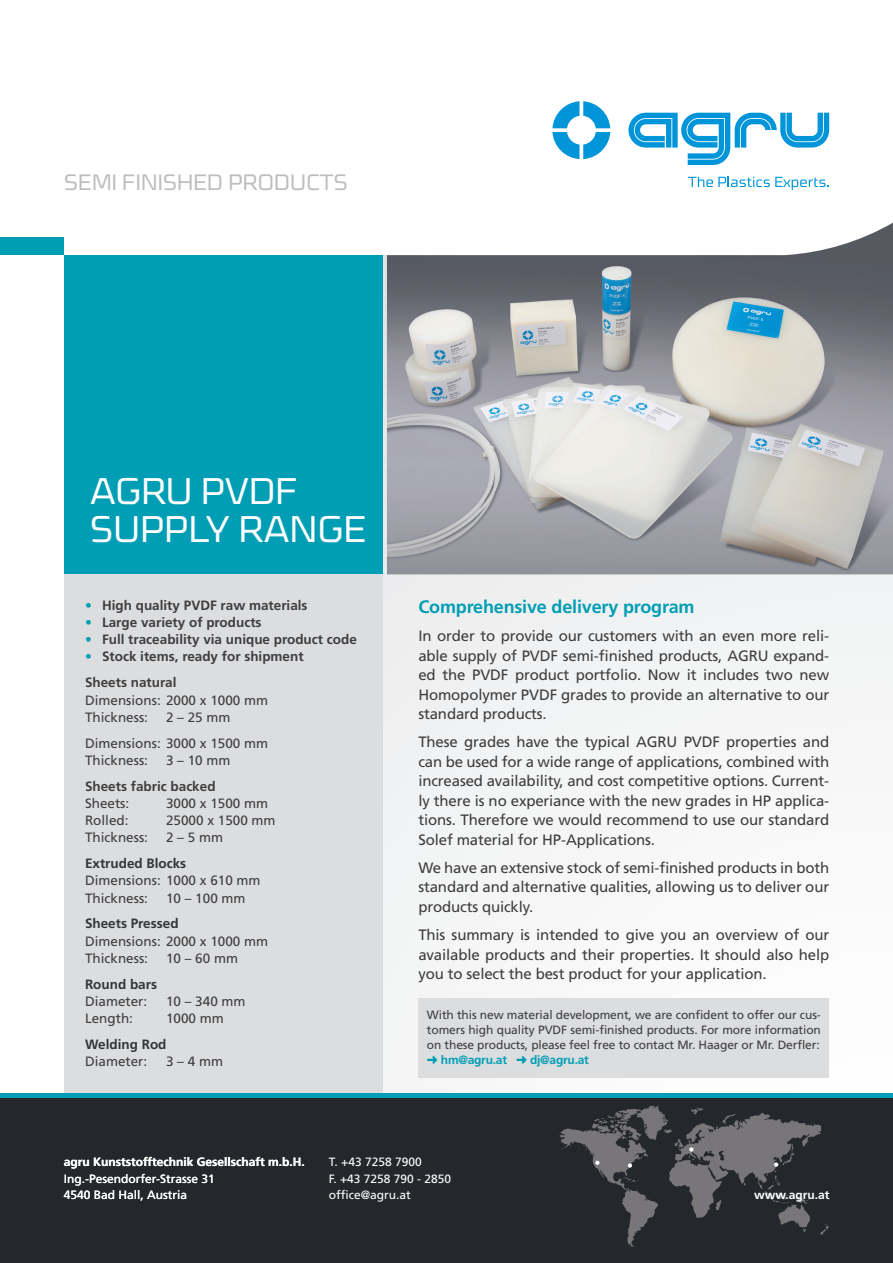
<style>
.page{position:relative;width:893px;height:1263px;background:#fff}
.page>*{position:absolute;margin:0;border:0;box-sizing:border-box;transform-origin:0 0}
.t1{font:300 37.5px/37.5px "Cube Pro";letter-spacing:.01em;color:#fff}
.t2{font:300 22.5px "Cube Pro";letter-spacing:.01em;color:#bebcbd}
.t3{font:700 18px "Frutiger LT Std";letter-spacing:-.01em;color:#009eb4}
.t4{font:15px/19.5px "Frutiger LT Std";letter-spacing:-.01em;color:#3e3e3f;text-align:justify}
.t5{font:13.5px/17.2px "Frutiger LT Std";color:#3e3e3f}
.t6{font:700 13.5px/25.8px "Frutiger LT Std";color:#3e3e3f}
.t7{font:700 13.5px "Frutiger LT Std";color:#333638}
.t8{font:12px/15px "Frutiger LT Std";letter-spacing:-.01em;color:#3e3e3f;text-align:justify}
.t9{font:12px/16.5px "Frutiger LT Std";color:#fff}
.t10{font:700 12px "Frutiger LT Std";color:#fff}
.t11{font:700 12px "Frutiger LT Std";letter-spacing:-.02em;color:#009eb4}
.s1{color:#009eb4}
</style>
<div class="page">
<div style="left:0;top:1097px;width:893px;height:166px;background:#24282c"></div>
<hr style="left:0;top:1093px;width:893px;height:4px;background:#009eb4">
<svg style="left:552px;top:101px;width:58px;height:58px"></svg>
<svg style="left:628px;top:113px;width:201px;height:52px"></svg>
<svg style="left:688px;top:177px;width:141px;height:13px"></svg>
<svg style="left:559px;top:1105px;width:270px;height:141px"></svg>
<div style="left:383px;top:255px;width:510px;height:838px;background:#f5f5f6"></div>
<div style="left:64px;top:255px;width:319px;height:319px;background:#009eb4"></div>
<div style="left:64px;top:574px;width:319px;height:519px;background:#dcdddf"></div>
<div style="left:0;top:237px;width:64px;height:18px;background:#009eb4"></div>
<img style="left:387px;top:223px;width:506px;height:351px">
<div style="left:418px;top:998px;width:411px;height:80px;background:#dcdddf"></div>
<h2 class="t2" style="left:64px;top:170px;width:285px">SEMI FINISHED PRODUCTS</h2>
<h1 class="t1" style="left:90px;top:472px;width:278px">AGRU PVDF<br>SUPPLY RANGE</h1>
<p class="t6" style="left:85px;top:592px;width:224px"><span class="s1">•</span> High quality PVDF raw materials</p>
<p class="t6" style="left:85px;top:609px;width:178px"><span class="s1">•</span> Large variety of products</p>
<p class="t6" style="left:85px;top:627px;width:273px"><span class="s1">•</span> Full traceability via unique product code</p>
<p class="t6" style="left:85px;top:644px;width:220px"><span class="s1">•</span> Stock items, ready for shipment<br>Sheets natural</p>
<p class="t5" style="left:85px;top:691px;width:185px">Dimensions: 2000 x 1000 mm<br>Thickness:</p>
<p class="t5" style="left:85px;top:704px;width:185px;line-height:25.8px;text-indent:81px">2 – 25 mm<br>Dimensions: 3000 x 1500 mm</p>
<p class="t5" style="left:85px;top:751px;width:65px">Thickness:</p>
<p class="t5" style="left:166px;top:751px;width:66px">3 – 10 mm</p>
<p class="t6" style="left:85px;top:773px;width:132px">Sheets fabric backed</p>
<p class="t5" style="left:85px;top:794px;width:46px">Sheets:</p>
<p class="t5" style="left:166px;top:794px;width:104px">3000 x 1500 mm</p>
<p class="t5" style="left:85px;top:812px;width:45px">Rolled:</p>
<p class="t5" style="left:166px;top:812px;width:111px">25000 x 1500 mm</p>
<p class="t5" style="left:85px;top:829px;width:65px">Thickness:</p>
<p class="t5" style="left:166px;top:829px;width:59px">2 – 5 mm</p>
<p class="t7" style="left:85px;top:855px;width:103px">Extruded Blocks</p>
<p class="t5" style="left:85px;top:872px;width:177px">Dimensions: 1000 x 610 mm<br>Thickness:</p>
<p class="t5" style="left:166px;top:889px;width:81px">10 – 100 mm</p>
<p class="t7" style="left:85px;top:916px;width:95px">Sheets Pressed</p>
<p class="t5" style="left:85px;top:932px;width:185px">Dimensions: 2000 x 1000 mm<br>Thickness:</p>
<p class="t5" style="left:166px;top:949px;width:74px">10 – 60 mm</p>
<p class="t7" style="left:85px;top:976px;width:73px">Round bars</p>
<p class="t5" style="left:85px;top:992px;width:64px">Diameter:</p>
<p class="t5" style="left:166px;top:992px;width:81px">10 – 340 mm</p>
<p class="t5" style="left:85px;top:1010px;width:50px">Length:</p>
<p class="t5" style="left:166px;top:1010px;width:59px">1000 mm</p>
<p class="t7" style="left:85px;top:1036px;width:83px">Welding Rod</p>
<p class="t5" style="left:85px;top:1053px;width:64px">Diameter:</p>
<p class="t5" style="left:166px;top:1053px;width:59px">3 – 4 mm</p>
<p class="t3" style="left:418px;top:597px;width:278px">Comprehensive delivery program</p>
<p class="t4" style="left:418px;top:626px;width:412px">In order to provide our customers with an even more reli&shy;able supply of PVDF semi-finished products, AGRU expand&shy;ed the PVDF product portfolio. Now it includes two new Homopolymer PVDF grades to provide an alternative to our standard products.</p>
<p class="t4" style="left:418px;top:732px;width:412px">These grades have the typical AGRU PVDF properties and can be used for a wide range of applications, combined with increased availability, and cost competitive options. Current&shy;ly there is no experiance with the new grades in HP applica&shy;tions. Therefore we would recommend to use our standard Solef material for HP-Applications.</p>
<p class="t4" style="left:418px;top:858px;width:412px">We have an extensive stock of semi-finished products in both standard and alternative qualities, allowing us to deliver our products quickly.</p>
<p class="t4" style="left:418px;top:925px;width:412px">This summary is intended to give you an overview of our available products and their properties. It should also help you to select the best product for your application.</p>
<p class="t8" style="left:427px;top:1007px;width:395px">With this new material development, we are confident to offer our cus&shy;tomers high quality PVDF semi-finished products. For more information on these products, please feel free to contact Mr. Haager or Mr. Derfler:</p>
<p class="t11" style="left:441px;top:1053px;width:68px">hm@agru.at</p>
<p class="t11" style="left:530px;top:1053px;width:60px">dj@agru.at</p>
<p class="t10" style="left:64px;top:1155px;width:243px">agru Kunststofftechnik Gesellschaft m.b.H.</p>
<p class="t9" style="left:64px;top:1170px;width:153px">Ing.-Pesendorfer-Strasse 31<br>4540 Bad Hall, Austria</p>
<p class="t9" style="left:329px;top:1154px;width:124px">T. +43 7258 7900<br>F. +43 7258 790 - 2850 office@agru.at</p>
<p class="t10" style="left:754px;top:1188px;width:77px">www.agru.at</p>
</div>
